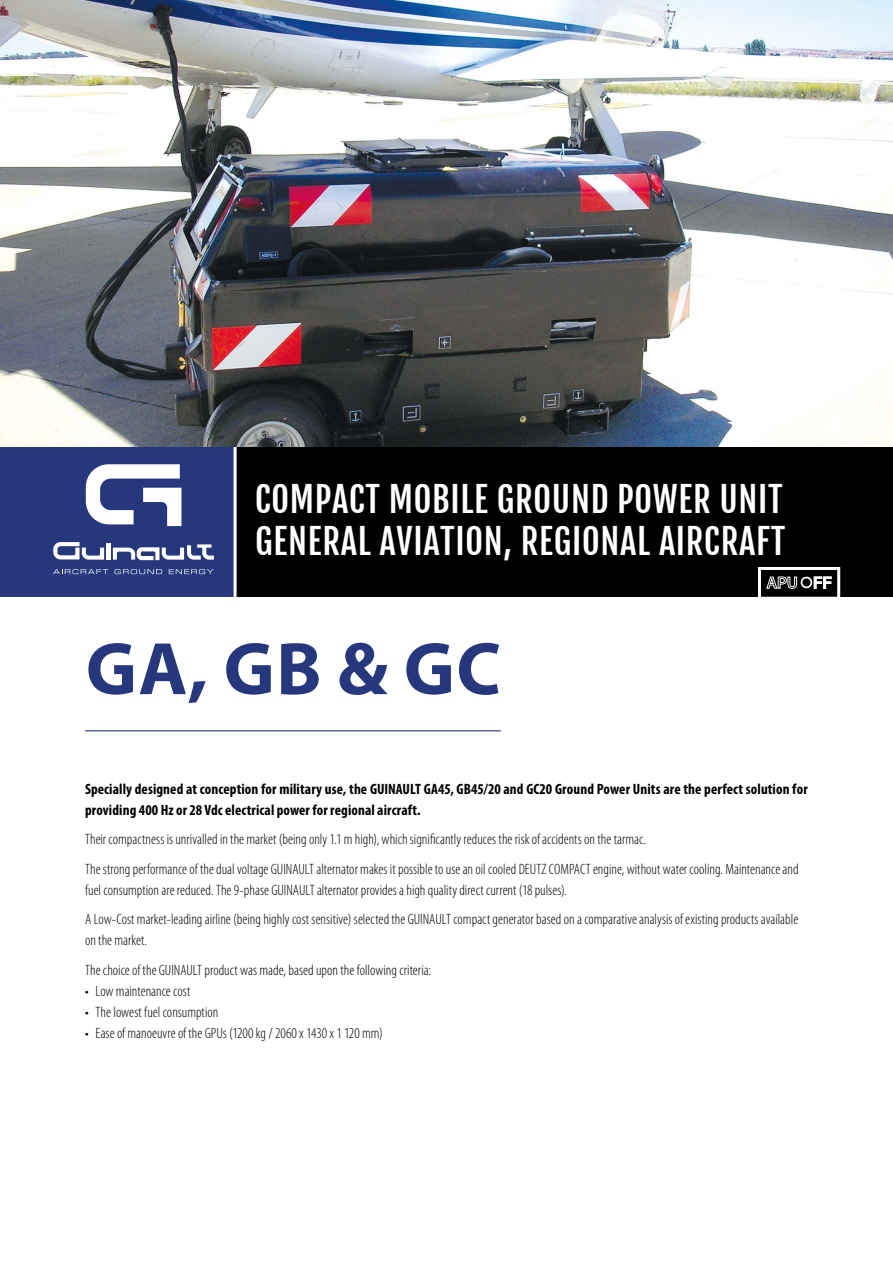
<style>
.page{position:relative;width:893px;height:1263px;background:#fff}
.page>*{position:absolute;margin:0;border:0;box-sizing:border-box;transform-origin:0 0}
.t1{font:700 75px "Myriad Pro";color:#26377d}
.t2{font:34.5px/42px "Fjalla One";letter-spacing:.02em;color:#fff}
.t3{font:300 condensed 15px/29.5px "Myriad Pro";color:#000}
.t4{font:700 condensed 15px/21px "Myriad Pro";letter-spacing:.005em;color:#000}
</style>
<div class="page">
<div style="left:237px;top:442px;width:656px;height:155px;background:#000"></div>
<div style="left:0;top:442px;width:235px;height:155px;background:#26377d"></div>
<hr style="left:234px;top:441px;width:3px;height:156px;background:#fff">
<svg style="left:53px;top:542px;width:161px;height:18px"></svg>
<svg style="left:86px;top:464px;width:95px;height:62px"></svg>
<svg style="left:53px;top:569px;width:55px;height:5px"></svg>
<svg style="left:115px;top:569px;width:47px;height:5px"></svg>
<svg style="left:169px;top:569px;width:44px;height:5px"></svg>
<div style="left:758px;top:567px;width:82px;height:33px;border:3px solid #fff"></div>
<svg style="left:766px;top:576px;width:66px;height:13px"></svg>
<img style="left:0;top:0;width:893px;height:446px">
<hr style="left:85px;top:730px;width:416px;height:1px;background:#26377d">
<h2 class="t2" style="left:255px;top:478px;width:532px">COMPACT MOBILE GROUND POWER UNIT<br>GENERAL AVIATION, REGIONAL AIRCRAFT</h2>
<h1 class="t1" style="left:86px;top:620px;width:417px">GA, GB &amp; GC</h1>
<p class="t4" style="left:85px;top:778px;width:724px">Specially designed at conception for military use, the GUINAULT GA45, GB45/20 and GC20 Ground Power Units are the perfect solution for providing 400 Hz or 28 Vdc electrical power for regional aircraft.</p>
<p class="t3" style="left:85px;top:824px;width:715px">Their compactness is unrivalled in the market (being only 1.1 m high), which significantly reduces the risk of accidents on the tarmac.<br>The strong performance of the dual voltage GUINAULT alternator makes it possible to use an oil cooled DEUTZ COMPACT engine, without water cooling. Maintenance and</p>
<p class="t3" style="left:85px;top:875px;width:715px">fuel consumption are reduced. The 9-phase GUINAULT alternator provides a high quality direct current (18 pulses).<br>A Low-Cost market-leading airline (being highly cost sensitive) selected the GUINAULT compact generator based on a comparative analysis of existing products available</p>
<p class="t3" style="left:85px;top:925px;width:347px">on the market.<br>The choice of the GUINAULT product was made, based upon the following criteria:</p>
<p class="t3" style="left:85px;top:976px;width:107px">• Low maintenance cost</p>
<p class="t3" style="left:85px;top:997px;width:135px">• The lowest fuel consumption</p>
<p class="t3" style="left:85px;top:1018px;width:299px">• Ease of manoeuvre of the GPUs (1200 kg / 2060 x 1430 x 1 120 mm)</p>
</div>
